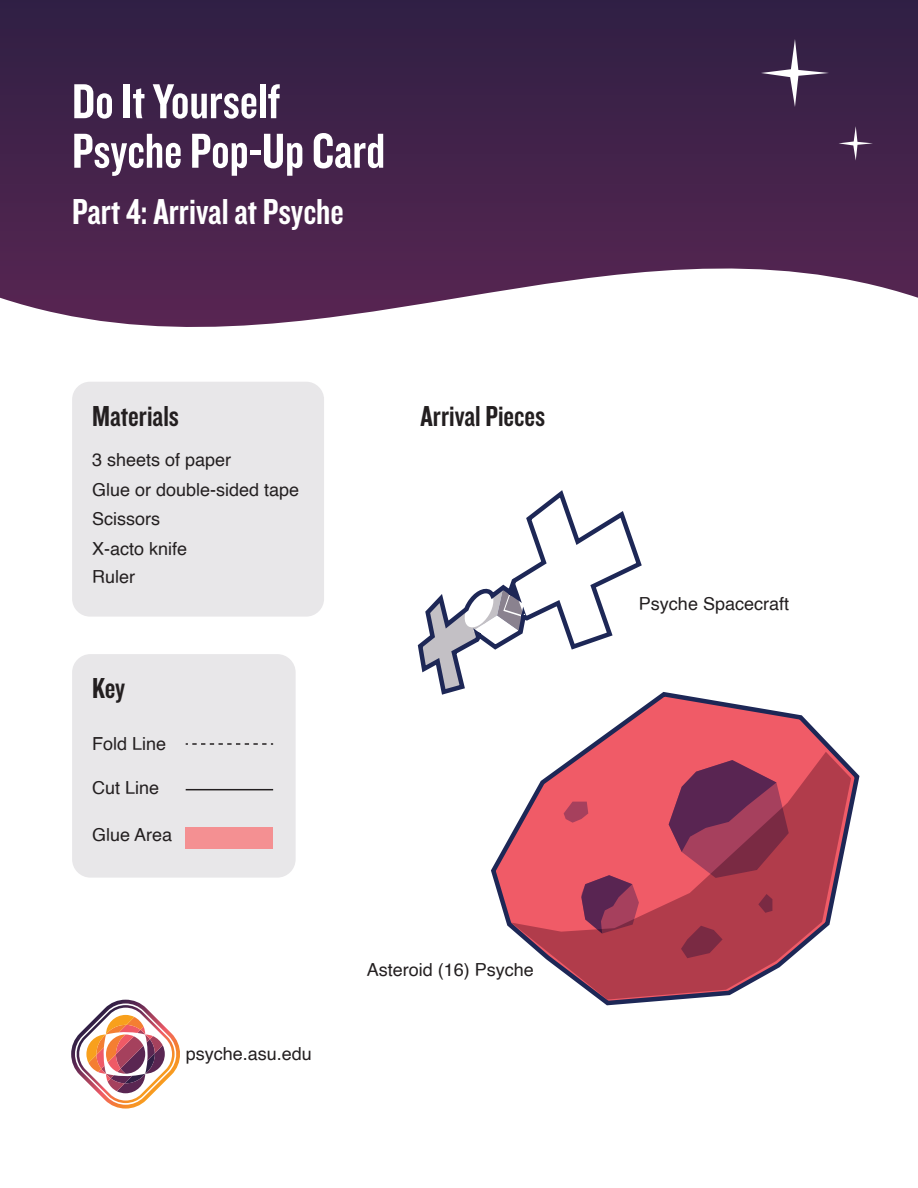
<style>
.page{position:relative;width:918px;height:1188px;background:#fff}
.page>*{position:absolute;margin:0;border:0;box-sizing:border-box;transform-origin:0 0}
.t1{font:51px/49.5px "Knockout HTF49 Liteweight";color:#fff}
.t2{font:37.5px "Knockout HTF49 Liteweight";color:#fff}
.t3{font:30px "Knockout HTF49 Liteweight";color:#231f20}
.t4{font:18px/29.2px "Helvetica";color:#231f20}
</style>
<div class="page">
<svg style="left:417px;top:490px;width:225px;height:205px"></svg>
<svg style="left:488px;top:690px;width:372px;height:316px"></svg>
<svg style="left:511px;top:752px;width:340px;height:248px;background:#c35f6f"></svg>
<svg style="left:0;top:0;width:918px;height:327px;background:#53365a"></svg>
<svg style="left:761px;top:39px;width:68px;height:68px;background:#4d395a"></svg>
<svg style="left:839px;top:126px;width:34px;height:35px"></svg>
<div style="left:72px;top:654px;width:224px;height:224px;background:#e8e7e9;border-radius:18px"></div>
<svg style="left:186px;top:743px;width:87px;height:2px"></svg>
<hr style="left:186px;top:789px;width:87px;height:1px;background:#231f20">
<div style="left:186px;top:827px;width:87px;height:22px;background:#f49092"></div>
<svg style="left:71px;top:1000px;width:109px;height:109px"></svg>
<div style="left:72px;top:382px;width:252px;height:235px;background:#e8e7e9;border-radius:18px"></div>
<h1 class="t1" style="left:72px;top:78px;width:315px">Do It Yourself<br>Psyche Pop-Up Card</h1>
<h2 class="t2" style="left:72px;top:193px;width:273px">Part 4: Arrival at Psyche</h2>
<h3 class="t3" style="left:92px;top:401px;width:88px">Materials</h3>
<h3 class="t3" style="left:421px;top:401px;width:126px">Arrival Pieces</h3>
<p class="t4" style="left:92px;top:446px;width:209px">3 sheets of paper<br>Glue or double-sided tape<br>Scissors<br>X-acto knife<br>Ruler</p>
<h3 class="t3" style="left:92px;top:673px;width:35px">Key</h3>
<p class="t4" style="left:92px;top:729px;width:76px">Fold Line</p>
<p class="t4" style="left:92px;top:774px;width:69px">Cut Line</p>
<p class="t4" style="left:92px;top:821px;width:82px">Glue Area</p>
<p class="t4" style="left:186px;top:1039px;width:128px">psyche.asu.edu</p>
<p class="t4" style="left:367px;top:956px;width:169px">Asteroid (16) Psyche</p>
<p class="t4" style="left:639px;top:589px;width:152px">Psyche Spacecraft</p>
</div>
